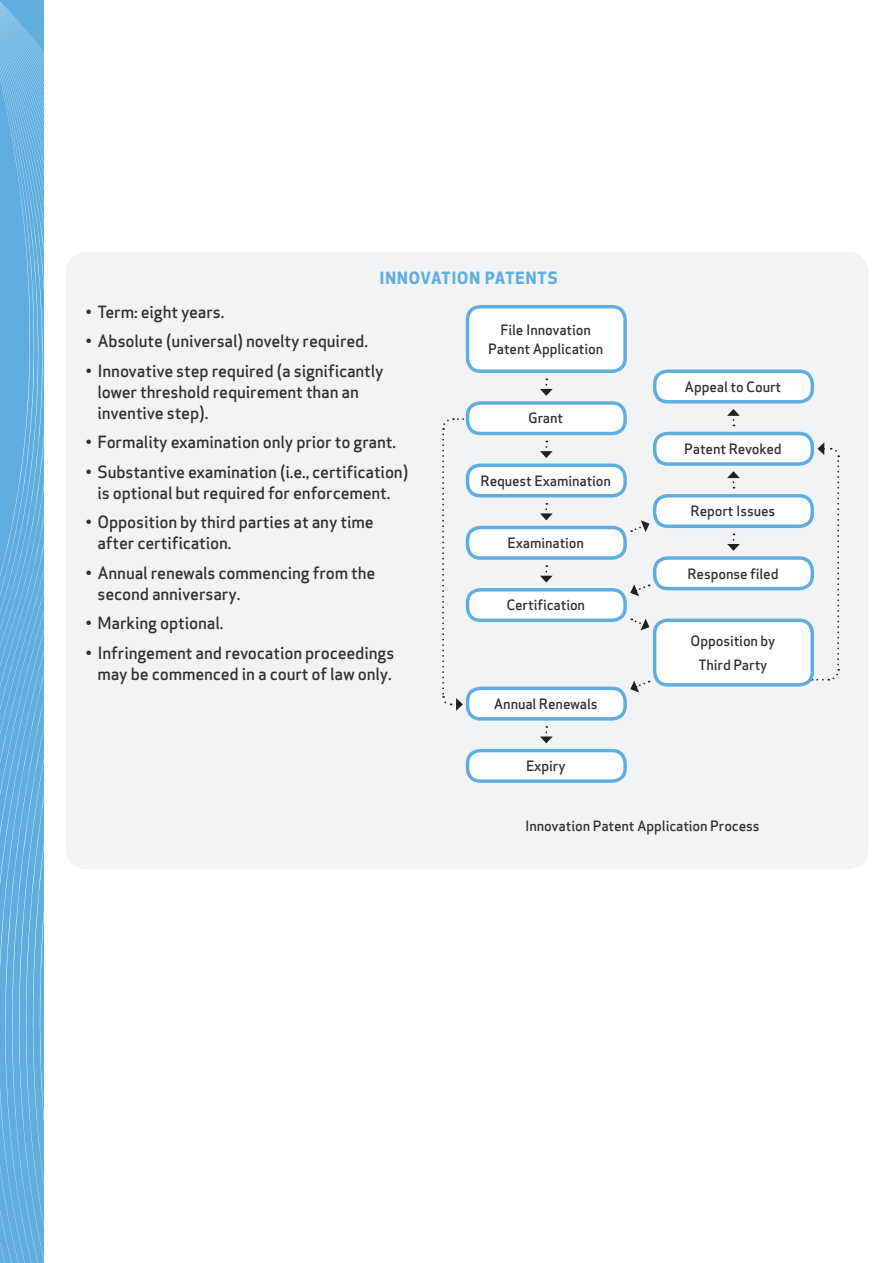
<style>
.page{position:relative;width:893px;height:1263px;background:#fff}
.page>*{position:absolute;margin:0;border:0;box-sizing:border-box;transform-origin:0 0}
.t1{font:500 16.5px/21px "Apex Sans";letter-spacing:-.01em;color:#312f30}
.t2{font:700 16.5px "Apex New";letter-spacing:.06em;color:#60aee0}
.t3{font:500 13.95px/19.2px "Apex Sans";letter-spacing:-.01em;color:#312f30;text-align:center}
</style>
<div class="page">
<svg style="left:0;top:35px;width:83px;height:1228px"></svg>
<svg style="left:0;top:38px;width:77px;height:725px"></svg>
<svg style="left:0;top:41px;width:72px;height:694px"></svg>
<svg style="left:0;top:44px;width:79px;height:666px"></svg>
<svg style="left:0;top:47px;width:73px;height:640px"></svg>
<svg style="left:0;top:51px;width:63px;height:616px"></svg>
<div style="left:66px;top:252px;width:802px;height:617px;background:#f2f3f4;border-radius:21px"></div>
<svg style="left:540px;top:726px;width:13px;height:17px"></svg>
<div style="left:467px;top:751px;width:158px;height:30px;background:#fff;border-radius:13px"></div>
<div style="left:466px;top:749px;width:161px;height:34px;border:3px solid #60aee0;border-radius:13px"></div>
<svg style="left:812px;top:442px;width:28px;height:239px"></svg>
<svg style="left:442px;top:418px;width:26px;height:293px"></svg>
<svg style="left:630px;top:584px;width:20px;height:12px"></svg>
<svg style="left:630px;top:681px;width:20px;height:11px"></svg>
<svg style="left:631px;top:618px;width:18px;height:12px"></svg>
<svg style="left:631px;top:520px;width:18px;height:12px"></svg>
<div style="left:467px;top:403px;width:158px;height:30px;background:#fff;border-radius:13px"></div>
<div style="left:466px;top:401px;width:161px;height:34px;border:3px solid #60aee0;border-radius:13px"></div>
<div style="left:467px;top:465px;width:158px;height:31px;background:#fff;border-radius:13px"></div>
<div style="left:466px;top:463px;width:161px;height:34px;border:3px solid #60aee0;border-radius:13px"></div>
<div style="left:467px;top:527px;width:158px;height:31px;background:#fff;border-radius:13px"></div>
<div style="left:466px;top:526px;width:161px;height:34px;border:3px solid #60aee0;border-radius:13px"></div>
<div style="left:467px;top:688px;width:158px;height:31px;background:#fff;border-radius:13px"></div>
<div style="left:466px;top:687px;width:161px;height:34px;border:3px solid #60aee0;border-radius:13px"></div>
<div style="left:467px;top:590px;width:158px;height:30px;background:#fff;border-radius:13px"></div>
<div style="left:466px;top:588px;width:161px;height:34px;border:3px solid #60aee0;border-radius:13px"></div>
<div style="left:655px;top:371px;width:157px;height:31px;background:#fff;border-radius:13px"></div>
<div style="left:653px;top:369px;width:161px;height:34px;border:3px solid #60aee0;border-radius:13px"></div>
<div style="left:655px;top:433px;width:157px;height:31px;background:#fff;border-radius:13px"></div>
<div style="left:653px;top:432px;width:161px;height:34px;border:3px solid #60aee0;border-radius:13px"></div>
<div style="left:655px;top:496px;width:157px;height:30px;background:#fff;border-radius:13px"></div>
<div style="left:653px;top:494px;width:161px;height:34px;border:3px solid #60aee0;border-radius:13px"></div>
<div style="left:655px;top:558px;width:157px;height:30px;background:#fff;border-radius:13px"></div>
<div style="left:653px;top:556px;width:161px;height:34px;border:3px solid #60aee0;border-radius:13px"></div>
<div style="left:467px;top:307px;width:158px;height:64px;background:#fff;border-radius:13px"></div>
<div style="left:466px;top:305px;width:161px;height:68px;border:3px solid #60aee0;border-radius:13px"></div>
<svg style="left:540px;top:565px;width:13px;height:17px"></svg>
<svg style="left:727px;top:533px;width:13px;height:18px"></svg>
<svg style="left:727px;top:471px;width:13px;height:17px"></svg>
<svg style="left:727px;top:409px;width:13px;height:17px"></svg>
<svg style="left:540px;top:503px;width:13px;height:17px"></svg>
<svg style="left:540px;top:441px;width:13px;height:17px"></svg>
<svg style="left:540px;top:378px;width:13px;height:18px"></svg>
<div style="left:655px;top:620px;width:157px;height:65px;background:#fff;border-radius:13px"></div>
<div style="left:653px;top:618px;width:161px;height:69px;border:3px solid #60aee0;border-radius:13px"></div>
<p class="t2" style="left:380px;top:266px;width:179px">INNOVATION PATENTS</p>
<p class="t1" style="left:85px;top:299px;width:140px">• Term: eight years.</p>
<p class="t1" style="left:85px;top:328px;width:284px">• Absolute (universal) novelty required.</p>
<p class="t1" style="left:97px;top:358px;width:288px;text-indent:-12px">• Innovative step required (a significantly lower threshold requirement than an inventive step).</p>
<p class="t1" style="left:85px;top:429px;width:312px">• Formality examination only prior to grant.</p>
<p class="t1" style="left:85px;top:459px;width:324px;text-align:center">• Substantive examination (i.e., certification) is optional but required for enforcement.</p>
<p class="t1" style="left:97px;top:509px;width:278px;text-indent:-12px">• Opposition by third parties at any time after certification.</p>
<p class="t1" style="left:97px;top:560px;width:280px;text-indent:-12px">• Annual renewals commencing from the second anniversary.</p>
<p class="t1" style="left:85px;top:610px;width:139px">• Marking optional.</p>
<p class="t1" style="left:85px;top:640px;width:310px;text-align:center">• Infringement and revocation proceedings may be commenced in a court of law only.</p>
<p class="t3" style="left:488px;top:318px;width:116px">File Innovation<br>Patent Application</p>
<p class="t3" style="left:528px;top:407px;width:37px">Grant</p>
<p class="t3" style="left:480px;top:469px;width:132px">Request Examination</p>
<p class="t3" style="left:507px;top:531px;width:78px">Examination</p>
<p class="t3" style="left:506px;top:594px;width:80px">Certification</p>
<p class="t3" style="left:494px;top:692px;width:105px">Annual Renewals</p>
<p class="t3" style="left:526px;top:755px;width:41px">Expiry</p>
<p class="t3" style="left:685px;top:375px;width:98px">Appeal to Court</p>
<p class="t3" style="left:684px;top:437px;width:99px">Patent Revoked</p>
<p class="t3" style="left:690px;top:500px;width:86px">Report Issues</p>
<p class="t3" style="left:687px;top:562px;width:93px">Response filed</p>
<p class="t3" style="left:691px;top:627px;width:86px;line-height:24px">Opposition by<br>Third Party</p>
<p class="t3" style="left:525px;top:815px;width:236px">Innovation Patent Application Process</p>
</div>
